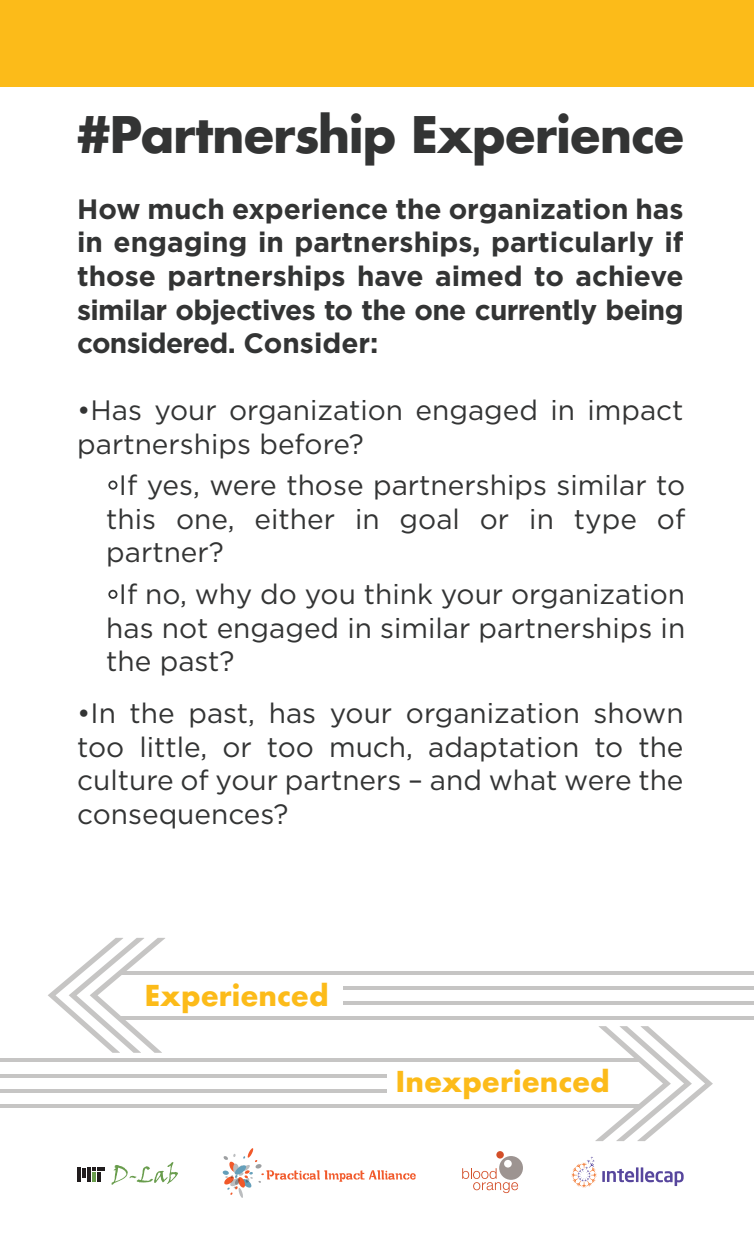
<style>
.page{position:relative;width:754px;height:1258px;background:#fff}
.page>*{position:absolute;margin:0;border:0;box-sizing:border-box;transform-origin:0 0}
.t1{font:700 49px "Futura";letter-spacing:-.03em;color:#333434}
.t2{font:28px/33.6px "Gotham";color:#333434;text-align:justify}
.t3{font:700 28px/33.6px "Gotham";letter-spacing:-.025em;color:#333434;text-align:justify}
.t4{font:700 28px "Futura";color:#fcbb19}
</style>
<div class="page">
<div style="left:0;top:0;width:753px;height:86px;background:#fcbb19"></div>
<svg style="left:48px;top:938px;width:117px;height:114px"></svg>
<hr style="left:121px;top:971px;width:632px;height:4px;background:#c6c5c4">
<hr style="left:343px;top:986px;width:410px;height:4px;background:#c6c5c4">
<hr style="left:343px;top:1001px;width:410px;height:4px;background:#c6c5c4">
<hr style="left:121px;top:1016px;width:632px;height:4px;background:#c6c5c4">
<svg style="left:595px;top:1026px;width:117px;height:115px"></svg>
<svg style="left:0;top:1103px;width:639px;height:4px;fill:#c6c5c4"></svg>
<hr style="left:0;top:1058px;width:639px;height:4px;background:#c6c5c4">
<svg style="left:0;top:1074px;width:386px;height:3px"></svg>
<svg style="left:0;top:1089px;width:386px;height:3px"></svg>
<div style="left:108px;top:480px;width:9px;height:9px;border:2px solid #333434;border-radius:4px"></div>
<div style="left:108px;top:590px;width:9px;height:9px;border:2px solid #333434;border-radius:4px"></div>
<svg style="left:602px;top:1168px;width:32px;height:14px"></svg>
<hr style="left:635px;top:1167px;width:3px;height:15px;background:#57469d">
<hr style="left:640px;top:1167px;width:3px;height:15px;background:#57469d">
<svg style="left:645px;top:1171px;width:38px;height:15px"></svg>
<svg style="left:571px;top:1156px;width:25px;height:31px"></svg>
<svg style="left:462px;top:1168px;width:56px;height:25px"></svg>
<div style="left:496px;top:1151px;width:7px;height:7px;background:#d34f29;border-radius:50%"></div>
<div style="left:499px;top:1156px;width:24px;height:23px;background:#9d9491;border-radius:50%"></div>
<div style="left:504px;top:1159px;width:7px;height:8px;background:#fff;border-radius:50%"></div>
<svg style="left:82px;top:1168px;width:3px;height:9px"></svg>
<hr style="left:87px;top:1167px;width:3px;height:14px;background:#211d1e">
<hr style="left:77px;top:1167px;width:3px;height:14px;background:#211d1e">
<svg style="left:92px;top:1167px;width:12px;height:14px"></svg>
<svg style="left:111px;top:1162px;width:67px;height:22px"></svg>
<svg style="left:222px;top:1148px;width:193px;height:50px"></svg>
<h1 class="t1" style="left:77px;top:99px;width:609px">#Partnership Experience</h1>
<p class="t3" style="left:77px;top:192px;width:608px">How much experience the organization has in engaging in partnerships, particularly if those partnerships have aimed to achieve similar objectives to the one currently being considered. Consider:</p>
<p class="t2" style="left:77px;top:393px;width:607px">•Has your organization engaged in impact partnerships before?</p>
<p class="t2" style="left:106px;top:467px;width:580px;text-indent:13px">If yes, were those partnerships similar to this one, either in goal or in type of partner?</p>
<p class="t2" style="left:106px;top:577px;width:580px;text-indent:13px">If no, why do you think your organization has not engaged in similar partnerships in the past?</p>
<p class="t2" style="left:77px;top:695px;width:608px">•In the past, has your organization shown too little, or too much, adaptation to the culture of your partners – and what were the consequences?</p>
<p class="t4" style="left:144px;top:975px;width:186px">Experienced</p>
<p class="t4" style="left:395px;top:1061px;width:216px">Inexperienced</p>
</div>
